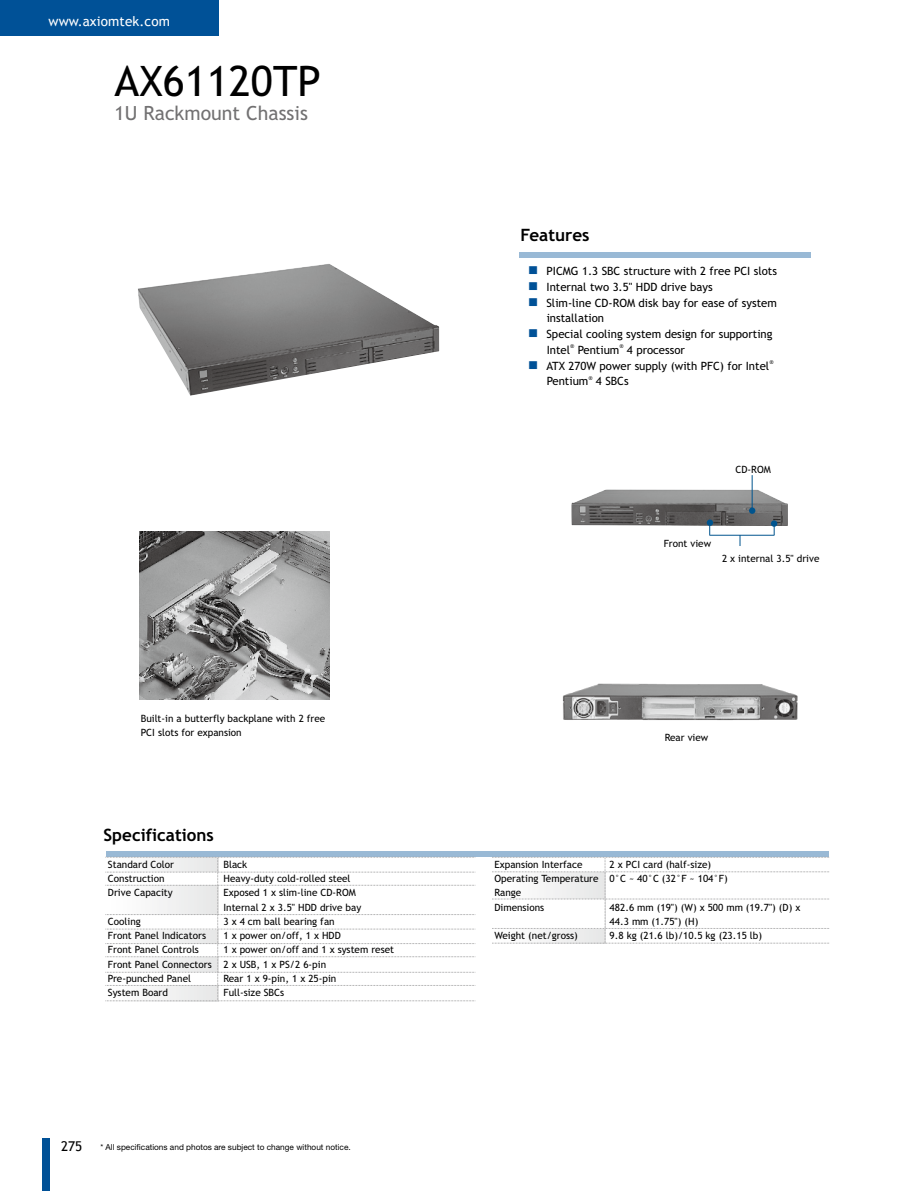
<style>
.page{position:relative;width:915px;height:1191px;background:#fff}
.page>*{position:absolute;margin:0;border:0;box-sizing:border-box;transform-origin:0 0}
.t1{font:42px "Trebuchet MS";color:#000}
.t2{font:19.5px "Trebuchet MS";color:#727172}
.t3{font:700 17.1px "Trebuchet MS";color:#000}
.t4{font:13.5px "Trebuchet MS";letter-spacing:.01em;color:#fff}
.t5{font:13.5px "Trebuchet MS";color:#000}
.t6{font:11.4px/15.8px "Trebuchet MS";color:#000}
.t7{font:10.05px/14.2px "Trebuchet MS";color:#000}
.t8{font:8.25px "Helvetica Neue LT Std";color:#000}
.t9{font:5.7px "Trebuchet MS";color:#000}
</style>
<div class="page">
<div style="left:43px;top:1138px;width:7px;height:53px;background:#005197"></div>
<div style="left:0;top:0;width:218px;height:36px;background:#005197"></div>
<img style="left:571px;top:489px;width:216px;height:37px">
<div style="left:106px;top:851px;width:722px;height:6px;background:#99b9d5"></div>
<div style="left:519px;top:252px;width:291px;height:6px;background:#99b9d5"></div>
<svg style="left:105px;top:857px;width:370px;height:144px"></svg>
<svg style="left:492px;top:857px;width:337px;height:86px"></svg>
<img style="left:140px;top:531px;width:189px;height:169px">
<hr style="left:751px;top:475px;width:1px;height:35px;background:#00548e">
<hr style="left:709px;top:535px;width:65px;height:1px;background:#00548e">
<div style="left:706px;top:519px;width:6px;height:7px;background:#00548e;border-radius:50%"></div>
<svg style="left:748px;top:507px;width:7px;height:7px"></svg>
<div style="left:770px;top:520px;width:7px;height:7px;background:#00548e;border-radius:50%"></div>
<img style="left:138px;top:264px;width:301px;height:132px">
<img style="left:562px;top:683px;width:236px;height:38px">
<h3 class="t4" style="left:48px;top:14px;width:123px">www.axiomtek.com</h3>
<h1 class="t1" style="left:115px;top:65px;width:208px">AX61120TP</h1>
<h2 class="t2" style="left:115px;top:105px;width:195px">1U Rackmount Chassis</h2>
<p class="t7" style="left:141px;top:712px;width:186px">Built-in a butterfly backplane with 2 free<br>PCI slots for expansion</p>
<h3 class="t3" style="left:104px;top:828px;width:112px">Specifications</h3>
<p class="t7" style="left:108px;top:858px;width:68px">Standard Color</p>
<p class="t7" style="left:223px;top:858px;width:25px">Black</p>
<p class="t7" style="left:108px;top:872px;width:58px">Construction</p>
<p class="t7" style="left:223px;top:872px;width:128px">Heavy-duty cold-rolled steel</p>
<p class="t7" style="left:108px;top:886px;width:66px">Drive Capacity</p>
<p class="t7" style="left:223px;top:886px;width:139px">Exposed 1 x slim-line CD-ROM<br>Internal 2 x 3.5" HDD drive bay</p>
<p class="t7" style="left:108px;top:915px;width:34px">Cooling</p>
<p class="t7" style="left:223px;top:915px;width:113px">3 x 4 cm ball bearing fan</p>
<p class="t7" style="left:108px;top:929px;width:100px">Front Panel Indicators</p>
<p class="t7" style="left:223px;top:929px;width:119px">1 x power on/off, 1 x HDD</p>
<p class="t7" style="left:108px;top:943px;width:92px">Front Panel Controls</p>
<p class="t7" style="left:108px;top:943px;width:287px;text-indent:115px">1 x power on/off and 1 x system reset<br>Front Panel Connectors 2 x USB, 1 x PS/2 6-pin<br>Pre-punched Panel</p>
<p class="t7" style="left:223px;top:972px;width:114px">Rear 1 x 9-pin, 1 x 25-pin</p>
<p class="t7" style="left:108px;top:986px;width:62px">System Board</p>
<p class="t7" style="left:223px;top:986px;width:62px">Full-size SBCs</p>
<h3 class="t5" style="left:61px;top:1138px;width:23px">275</h3>
<p class="t8" style="left:100px;top:1141px;width:252px">* All specifications and photos are subject to change without notice.</p>
<h3 class="t3" style="left:520px;top:228px;width:71px">Features</h3>
<p class="t6" style="left:546px;top:264px;width:232px">PICMG 1.3 SBC structure with 2 free PCI slots<br>Internal two 3.5" HDD drive bays<br>Slim-line CD-ROM disk bay for ease of system installation<br>Special cooling system design for supporting<br>Intel</p>
<p class="t9" style="left:570px;top:344px;width:6px">®</p>
<p class="t6" style="left:577px;top:343px;width:43px">Pentium</p>
<p class="t9" style="left:619px;top:344px;width:6px">®</p>
<p class="t6" style="left:546px;top:343px;width:224px;text-align:center">4 processor<br>ATX 270W power supply (with PFC) for Intel</p>
<p class="t9" style="left:769px;top:360px;width:6px">®</p>
<p class="t6" style="left:546px;top:374px;width:43px">Pentium</p>
<p class="t9" style="left:588px;top:375px;width:6px">®</p>
<p class="t6" style="left:595px;top:374px;width:34px">4 SBCs</p>
<p class="t7" style="left:735px;top:463px;width:37px">CD-ROM</p>
<p class="t7" style="left:663px;top:537px;width:49px">Front view</p>
<p class="t7" style="left:721px;top:552px;width:99px">2 x internal 3.5" drive</p>
<p class="t7" style="left:664px;top:731px;width:45px">Rear view</p>
<p class="t7" style="left:494px;top:858px;width:234px;text-indent:115px">2 x PCI card (half-size)<br>Operating Temperature 0°C ~ 40°C (32°F ~ 104°F)<br>Range<br>Dimensions</p>
<p class="t7" style="left:494px;top:858px;width:90px">Expansion Interface</p>
<p class="t7" style="left:609px;top:900px;width:192px">482.6 mm (19") (W) x 500 mm (19.7") (D) x<br>44.3 mm (1.75") (H)</p>
<p class="t7" style="left:494px;top:929px;width:85px">Weight (net/gross)</p>
<p class="t7" style="left:609px;top:929px;width:154px">9.8 kg (21.6 lb)/10.5 kg (23.15 lb)</p>
</div>
